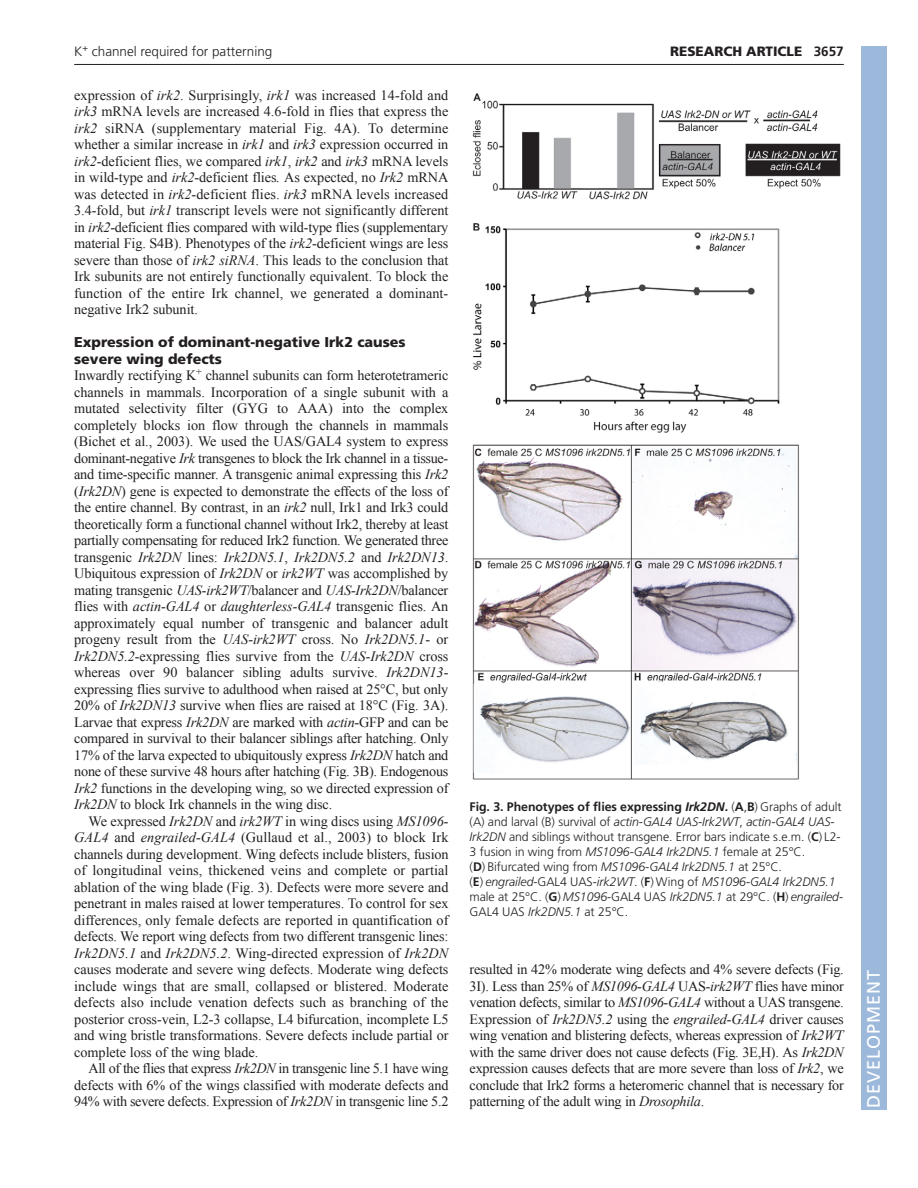
<style>
.page{position:relative;width:918px;height:1188px;background:#fff}
.page>*{position:absolute;margin:0;border:0;box-sizing:border-box;transform-origin:0 0}
.t1{font:18px "Frutiger LT Std";letter-spacing:.055em;color:#fff}
.t2{font:14.25px/16.5px "Times New Roman";letter-spacing:-.015em;color:#231f20;text-align:justify}
.t3{font:900 14.25px/16.5px "Frutiger LT Std";color:#231f20}
.t4{font:300 13.5px "Frutiger";color:#231f20}
.t5{font:900 13.5px "Frutiger LT Std";color:#231f20}
.t6{font:300 12.3px/15px "Frutiger";letter-spacing:-.005em;color:#231f20}
.s1{font-weight:700}
.s2{font-style:italic}
.s3{font-weight:700;font-style:italic}
</style>
<div class="page">
<hr style="left:74px;top:64px;width:770px;height:1px;background:#231f20">
<img style="left:472px;top:93px;width:369px;height:687px">
<div style="left:861px;top:46px;width:25px;height:1064px;background:#9cb9db"></div>
<p class="t4" style="left:74px;top:46px;width:200px">K<sup>+</sup> channel required for patterning</p>
<p class="t5" style="left:670px;top:46px;width:175px">RESEARCH ARTICLE <span class="s1">3657</span></p>
<p class="t2" style="left:74px;top:87px;width:376px">expression of <span class="s2">irk2</span>. Surprisingly, <span class="s2">irk1</span> was increased 14-fold and <span class="s2">irk3</span> mRNA levels are increased 4.6-fold in flies that express the <span class="s2">irk2</span> siRNA (supplementary material Fig. 4A). To determine whether a similar increase in <span class="s2">irk1</span> and <span class="s2">irk3</span> expression occurred in <span class="s2">irk2</span>-deficient flies, we compared <span class="s2">irk1</span>, <span class="s2">irk2</span> and <span class="s2">irk3</span> mRNA levels in wild-type and <span class="s2">irk2</span>-deficient flies<span class="s2">.</span> As expected, no <span class="s2">Irk2</span> mRNA was detected in <span class="s2">irk2</span>-deficient flies. <span class="s2">irk3</span> mRNA levels increased 3.4-fold, but <span class="s2">irk1</span> transcript levels were not significantly different in <span class="s2">irk2</span>-deficient flies compared with wild-type flies (supplementary material Fig. S4B). Phenotypes of the <span class="s2">irk2</span>-deficient wings are less severe than those of <span class="s2">irk2 siRNA</span>. This leads to the conclusion that Irk subunits are not entirely functionally equivalent. To block the function of the entire Irk channel, we generated a dominant&shy;negative Irk2 subunit.</p>
<p class="t3" style="left:74px;top:335px;width:333px">Expression of dominant-negative Irk2 causes severe wing defects</p>
<p class="t2" style="left:74px;top:367px;width:376px">Inwardly rectifying K<sup>+</sup> channel subunits can form heterotetrameric channels in mammals. Incorporation of a single subunit with a mutated selectivity filter (GYG to AAA) into the complex completely blocks ion flow through the channels in mammals (Bichet et al., 2003). We used the UAS/GAL4 system to express dominant-negative <span class="s2">Irk</span> transgenes to block the Irk channel in a tissue&shy;and time-specific manner. A transgenic animal expressing this <span class="s2">Irk2 </span>(<span class="s2">Irk2DN</span>) gene is expected to demonstrate the effects of the loss of the entire channel. By contrast, in an <span class="s2">irk2</span> null, Irk1 and Irk3 could theoretically form a functional channel without Irk2, thereby at least partially compensating for reduced Irk2 function. We generated three transgenic <span class="s2">Irk2DN</span> lines: <span class="s2">Irk2DN5.1</span>, <span class="s2">Irk2DN5.2</span> and <span class="s2">Irk2DN13</span>.<br>Ubiquitous expression of <span class="s2">Irk2DN</span> or <span class="s2">irk2WT</span> was accomplished by mating transgenic <span class="s2">UAS</span>-<span class="s2">irk2WT</span>/balancer and <span class="s2">UAS-Irk2DN</span>/balancer flies with <span class="s2">actin-GAL4</span> or <span class="s2">daughterless-GAL4</span> transgenic flies. An approximately equal number of transgenic and balancer adult progeny result from the <span class="s2">UAS-irk2WT</span> cross. No <span class="s2">Irk2DN5.1</span>- or <span class="s2">Irk2DN5.2</span>-expressing flies survive from the <span class="s2">UAS-Irk2DN</span> cross whereas over 90 balancer sibling adults survive. <span class="s2">Irk2DN13</span>- expressing flies survive to adulthood when raised at 25°C, but only 20% of <span class="s2">Irk2DN13</span> survive when flies are raised at 18°C (Fig. 3A).<br>Larvae that express <span class="s2">Irk2DN</span> are marked with <span class="s2">actin</span>-GFP and can be compared in survival to their balancer siblings after hatching. Only 17% of the larva expected to ubiquitously express <span class="s2">Irk2DN</span> hatch and none of these survive 48 hours after hatching (Fig. 3B). Endogenous <span class="s2">Irk2</span> functions in the developing wing, so we directed expression of <span class="s2">Irk2DN</span> to block Irk channels in the wing disc.</p>
<p class="t2" style="left:74px;top:813px;width:376px;text-indent:14px">We expressed <span class="s2">Irk2DN</span> and <span class="s2">irk2WT</span> in wing discs using <span class="s2">MS1096- GAL4</span> and <span class="s2">engrailed-GAL4</span> (Gullaud et al., 2003) to block Irk channels during development. Wing defects include blisters, fusion of longitudinal veins, thickened veins and complete or partial ablation of the wing blade (Fig. 3). Defects were more severe and penetrant in males raised at lower temperatures. To control for sex differences, only female defects are reported in quantification of defects. We report wing defects from two different transgenic lines:<br><span class="s2">Irk2DN5.1</span> and <span class="s2">Irk2DN5.2</span>. Wing-directed expression of <span class="s2">Irk2DN </span>causes moderate and severe wing defects. Moderate wing defects include wings that are small, collapsed or blistered. Moderate defects also include venation defects such as branching of the posterior cross-vein, L2-3 collapse, L4 bifurcation, incomplete L5 and wing bristle transformations. Severe defects include partial or complete loss of the wing blade.</p>
<p class="t2" style="left:74px;top:1060px;width:376px;text-indent:14px">All of the flies that express <span class="s2">Irk2DN</span> in transgenic line 5.1 have wing defects with 6% of the wings classified with moderate defects and 94% with severe defects. Expression of <span class="s2">Irk2DN</span> in transgenic line 5.2</p>
<p class="t6" style="left:470px;top:800px;width:375px"><span class="s1">Fig. 3. Phenotypes of flies expressing</span> <span class="s3">Irk2DN</span><span class="s1">.</span> (<span class="s1">A</span>,<span class="s1">B</span>) Graphs of adult (A) and larval (B) survival of <span class="s2">actin-GAL4 UAS-Irk2WT</span>, <span class="s2">actin-GAL4 UAS-Irk2DN</span> and siblings without transgene. Error bars indicate s.e.m. (<span class="s1">C</span>) L2- 3 fusion in wing from <span class="s2">MS1096-GAL4 Irk2DN5.1</span> female at 25°C.<br>(<span class="s1">D</span>) Bifurcated wing from <span class="s2">MS1096-GAL4 Irk2DN5.1</span> at 25°C.<br>(<span class="s1">E</span>) <span class="s2">engrailed</span>-GAL4 UAS-<span class="s2">irk2WT</span>. (<span class="s1">F</span>) Wing of <span class="s2">MS1096-GAL4 Irk2DN5.1 </span>male at 25°C. (<span class="s1">G</span>) <span class="s2">MS1096</span>-GAL4 UAS <span class="s2">Irk2DN5.1</span> at 29°C. (<span class="s1">H</span>) <span class="s2">engrailed</span>-GAL4 UAS <span class="s2">Irk2DN5.1</span> at 25°C.</p>
<p class="t2" style="left:470px;top:961px;width:376px">resulted in 42% moderate wing defects and 4% severe defects (Fig.<br>3I). Less than 25% of <span class="s2">MS1096-GAL4</span> UAS-<span class="s2">irk2WT</span> flies have minor venation defects, similar to <span class="s2">MS1096-GAL4</span> without a UAS transgene.<br>Expression of <span class="s2">Irk2DN5.2</span> using the <span class="s2">engrailed-GAL4</span> driver causes wing venation and blistering defects, whereas expression of <span class="s2">Irk2WT </span>with the same driver does not cause defects (Fig. 3E,H). As <span class="s2">Irk2DN </span>expression causes defects that are more severe than loss of <span class="s2">Irk2</span>, we conclude that Irk2 forms a heteromeric channel that is necessary for patterning of the adult wing in <span class="s2">Drosophila</span>.</p>
<p class="t1" style="left:863px;top:1108px;width:140px;rotate:-90deg">DEVELOPMENT</p>
</div>
